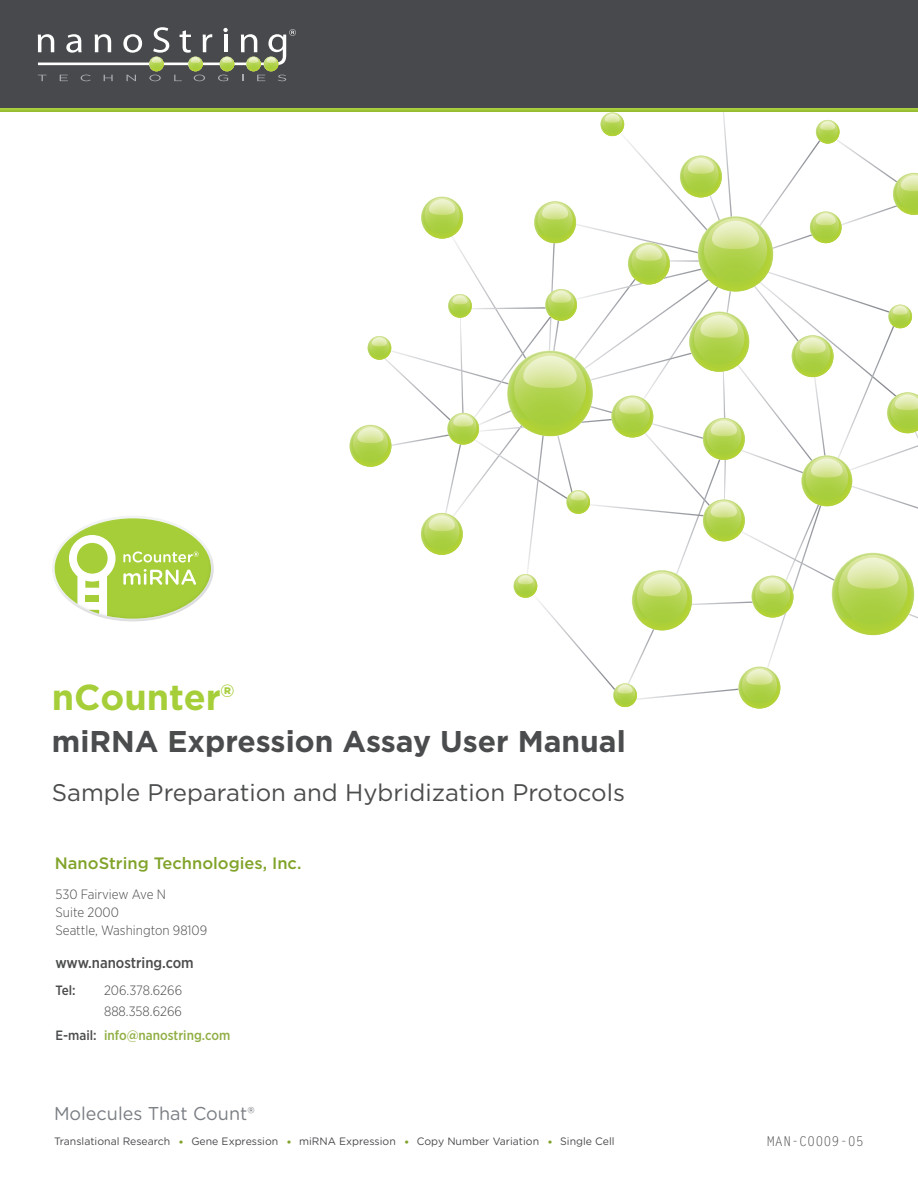
<style>
.page{position:relative;width:918px;height:1188px;background:#fff}
.page>*{position:absolute;margin:0;border:0;box-sizing:border-box;transform-origin:0 0}
.t1{font:700 36px "Gotham";color:#a6ce39}
.t2{font:700 30px "Gotham";color:#4b4c4d}
.t3{font:24px "Gotham";color:#4b4c4d}
.t4{font:18.6px "Gotham Rounded";color:#7a7e83}
.t5{font:500 16.5px "Gotham";color:#81a32a}
.t6{font:500 15px "Gotham Narrow";color:#4b4c4d}
.t7{font:300 13.5px/18px "Gotham Narrow";color:#4b4c4d}
.t8{font:500 13.5px "Gotham Narrow";color:#90ae44}
.t9{font:13.5px "Letter Gothic Std";color:#4b4c4d}
.t10{font:500 13.5px "Gotham Narrow";color:#4b4c4d}
.t11{font:10.65px "Gotham Rounded";color:#48494d}
.s1{color:#4b4c4d}
</style>
<div class="page">
<svg style="left:349px;top:425px;width:43px;height:42px"></svg>
<svg style="left:350px;top:425px;width:41px;height:42px"></svg>
<svg style="left:353px;top:114px;width:565px;height:594px"></svg>
<div style="left:0;top:0;width:918px;height:111px;background:#48494d"></div>
<svg style="left:38px;top:27px;width:258px;height:54px"></svg>
<div style="left:0;top:108px;width:918px;height:6px;background:#231f20;opacity:.1"></div>
<div style="left:50px;top:508px;width:160px;height:77px;background:#fff;opacity:.25"></div>
<div style="left:50px;top:542px;width:172px;height:88px;background:#231f20;opacity:.25"></div>
<p class="t1" style="left:52px;top:673px;width:184px">nCounter®</p>
<p class="t2" style="left:52px;top:721px;width:575px">miRNA Expression Assay User Manual</p>
<p class="t3" style="left:52px;top:778px;width:575px">Sample Preparation and Hybridization Protocols</p>
<h3 class="t5" style="left:55px;top:853px;width:248px">NanoString Technologies, Inc.</h3>
<p class="t7" style="left:56px;top:885px;width:153px">530 Fairview Ave N<br>Suite 2000<br>Seattle, Washington 98109</p>
<h3 class="t6" style="left:56px;top:953px;width:140px">www.nanostring.com</h3>
<p class="t10" style="left:56px;top:982px;width:22px">Tel:</p>
<p class="t7" style="left:104px;top:980px;width:80px;line-height:21px">206.378.6266<br>888.358.6266</p>
<p class="t8" style="left:56px;top:1027px;width:176px"><span class="s1">E-mail:</span> info@nanostring.com</p>
<h3 class="t4" style="left:54px;top:1101px;width:202px">Molecules That Count®</h3>
<p class="t11" style="left:54px;top:1133px;width:118px">Translational Research</p>
<p class="t11" style="left:191px;top:1133px;width:88px">Gene Expression</p>
<p class="t11" style="left:299px;top:1133px;width:98px">miRNA Expression</p>
<p class="t11" style="left:417px;top:1133px;width:124px">Copy Number Variation</p>
<p class="t11" style="left:560px;top:1133px;width:56px">Single Cell</p>
<p class="t9" style="left:767px;top:1133px;width:99px">MAN-C0009-05</p>
</div>
